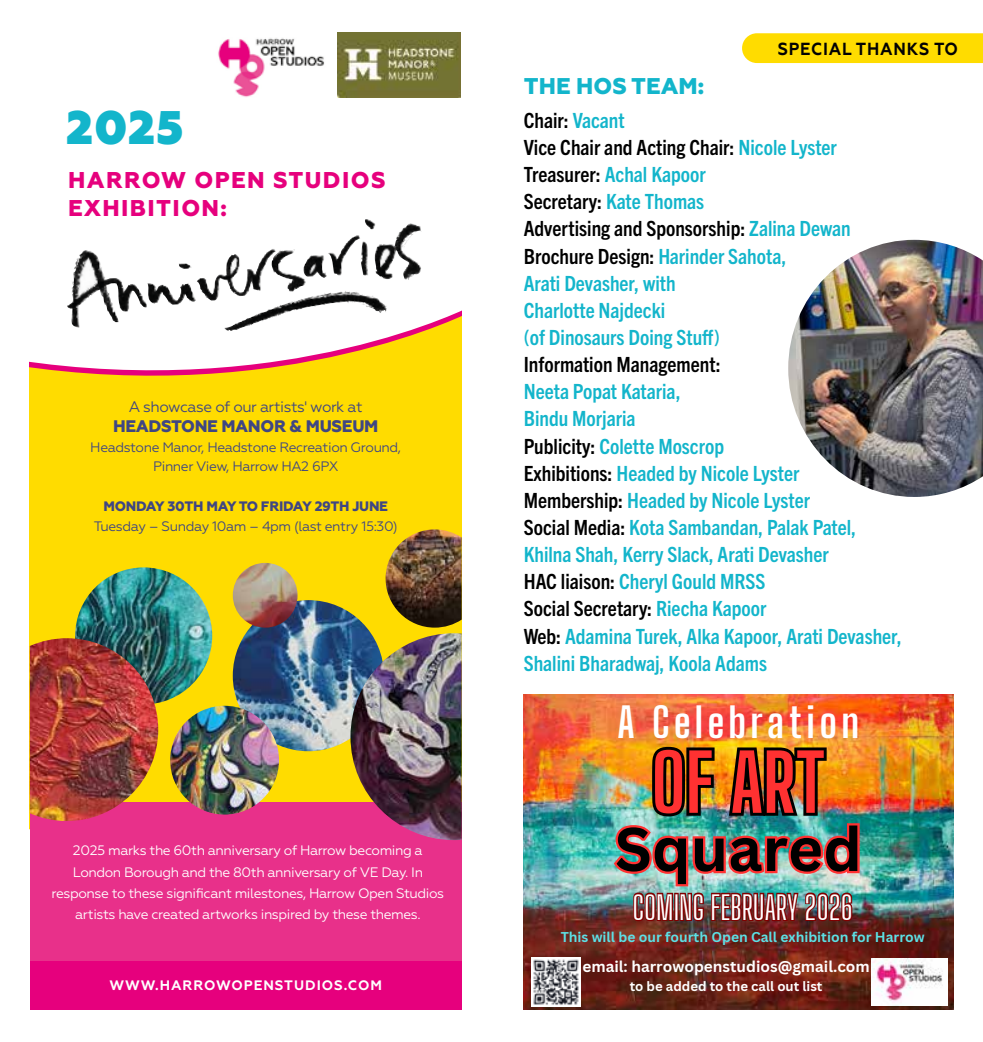
<style>
.page{position:relative;width:983px;height:1042px;background:#fff}
.page>*{position:absolute;margin:0;border:0;box-sizing:border-box;transform-origin:0 0}
.t1{font:700 78.05px "Big Shoulders Display";color:#ff3131}
.t2{font:700 60.2px "Canva Sans";color:#000}
.t3{font:800 47.07px "Geometria";color:#13b5cb}
.t4{font:700 40.95px "Big Shoulders Display";letter-spacing:.105em;color:#fff}
.t5{font:32.2px "Big Shoulders Display";color:#fff}
.t6{font:800 22.93px/27.5px "Geometria";letter-spacing:.06em;color:#e6007d}
.t7{font:800 22.75px "Geometria";color:#13b5cb}
.t8{font:700 condensed 21px/27.1px "Trade Gothic Next LT Pro";color:#13b5cb}
.t9{font:700 condensed 21px "Trade Gothic Next LT Pro";color:#000}
.t10{font:700 17.5px "Geometria";letter-spacing:.05em;color:#020203;scale:.93 1}
.t11{font:800 16.8px "Geometria";letter-spacing:-.02em;color:#3f4683}
.t12{font:700 15.4px "Canva Sans";color:#fff}
.t13{font:15.22px "Geometria";letter-spacing:-.03em;color:#3f4683}
.t14{font:700 13.83px "Canva Sans";color:#5ce1e6}
.t15{font:13.65px/21.3px "Geometria";letter-spacing:-.03em;color:#fff;text-align:center}
.t16{font:13.65px/19.8px "Geometria";letter-spacing:-.03em;color:#3f4683;text-align:center}
.t17{font:800 13.65px "Geometria";letter-spacing:-.02em;color:#3f4683}
.t18{font:700 13.65px "Geometria";letter-spacing:.07em;color:#fff}
.t19{font:700 13.12px "Canva Sans";color:#fff}
.s1{color:#000}
</style>
<div class="page">
<img style="left:788px;top:240px;width:194px;height:257px">
<svg style="left:30px;top:311px;width:431px;height:491px;fill:#ffdc00"></svg>
<img style="left:233px;top:600px;width:151px;height:151px;border-radius:76px">
<div style="left:30px;top:802px;width:431px;height:164px;background:#e8308a"></div>
<div style="left:30px;top:961px;width:431px;height:48px;background:#e6007d"></div>
<img style="left:365px;top:219px;width:56px;height:61px">
<img style="left:224px;top:291px;width:155px;height:40px">
<img style="left:75px;top:567px;width:137px;height:137px;border-radius:68px">
<img style="left:350px;top:633px;width:111px;height:207px">
<img style="left:30px;top:638px;width:128px;height:183px">
<img style="left:170px;top:706px;width:109px;height:108px;border-radius:54px">
<img style="left:385px;top:529px;width:76px;height:98px">
<img style="left:233px;top:563px;width:64px;height:64px;border-radius:32px">
<img style="left:338px;top:32px;width:122px;height:66px">
<img style="left:218px;top:38px;width:106px;height:59px">
<div style="left:742px;top:33px;width:240px;height:30px;background:#ffdc00"></div>
<img style="left:523px;top:694px;width:429px;height:315px">
<img style="left:611px;top:742px;width:250px;height:146px">
<img style="left:531px;top:957px;width:49px;height:49px">
<img style="left:871px;top:958px;width:75px;height:47px">
<img style="left:631px;top:694px;width:223px;height:315px">
<h3 class="t3" style="left:66px;top:100px;width:119px">2025</h3>
<p class="t6" style="left:68px;top:167px;width:319px">HARROW OPEN STUDIOS<br>EXHIBITION:</p>
<p class="t13" style="left:129px;top:398px;width:235px">A showcase of our artists' work at</p>
<p class="t11" style="left:113px;top:416px;width:267px">HEADSTONE MANOR &amp; MUSEUM</p>
<p class="t16" style="left:90px;top:437px;width:312px">Headstone Manor, Headstone Recreation Ground,<br>Pinner View, Harrow HA2 6PX</p>
<p class="t17" style="left:103px;top:498px;width:286px">MONDAY 30TH MAY TO FRIDAY 29TH JUNE</p>
<p class="t16" style="left:94px;top:516px;width:305px">Tuesday – Sunday 10am – 4pm (last entry 15:30)</p>
<p class="t15" style="left:51px;top:840px;width:394px">2025 marks the 60th anniversary of Harrow becoming a London Borough and the 80th anniversary of VE Day. In response to these significant milestones, Harrow Open Studios artists have created artworks inspired by these themes.</p>
<p class="t18" style="left:109px;top:977px;width:274px">WWW.HARROWOPENSTUDIOS.COM</p>
<p class="t10" style="left:777px;top:38px;width:195px">SPECIAL THANKS TO</p>
<p class="t7" style="left:523px;top:73px;width:182px">THE HOS TEAM:</p>
<p class="t8" style="left:523px;top:105px;width:328px"><span class="s1">Chair:</span> Vacant<br><span class="s1">Vice Chair and Acting Chair:</span> Nicole Lyster<br><span class="s1">Treasurer:</span> Achal Kapoor<br><span class="s1">Secretary:</span> Kate Thomas<br><span class="s1">Advertising and Sponsorship:</span> Zalina Dewan<br><span class="s1">Brochure Design:</span> Harinder Sahota,<br>Arati Devasher, with<br>Charlotte Najdecki<br>(of Dinosaurs Doing Stuff)</p>
<p class="t9" style="left:523px;top:350px;width:198px">Information Management:</p>
<p class="t8" style="left:523px;top:377px;width:379px">Neeta Popat Kataria,<br>Bindu Morjaria<br><span class="s1">Publicity:</span> Colette Moscrop<br><span class="s1">Exhibitions:</span> Headed by Nicole Lyster <span class="s1">Membership:</span> Headed by Nicole Lyster<br><span class="s1">Social Media:</span> Kota Sambandan, Palak Patel, Khilna Shah, Kerry Slack, Arati Devasher<br><span class="s1">HAC liaison:</span> Cheryl Gould MRSS<br><span class="s1">Social Secretary:</span> Riecha Kapoor<br><span class="s1">Web:</span> Adamina Turek, Alka Kapoor, Arati Devasher, Shalini Bharadwaj, Koola Adams</p>
<h3 class="t4" style="left:617px;top:694px;width:243px">A Celebration</h3>
<h1 class="t1" style="left:651px;top:729px;width:176px">OF ART</h1>
<h2 class="t2" style="left:614px;top:813px;width:249px">Squared</h2>
<h3 class="t5" style="left:632px;top:887px;width:222px">COMING FEBRUARY 2026</h3>
<p class="t14" style="left:560px;top:929px;width:365px">This will be our fourth Open Call exhibition for Harrow</p>
<p class="t12" style="left:582px;top:957px;width:289px">email: harrowopenstudios@gmail.com</p>
<p class="t19" style="left:629px;top:978px;width:194px">to be added to the call out list</p>
</div>
